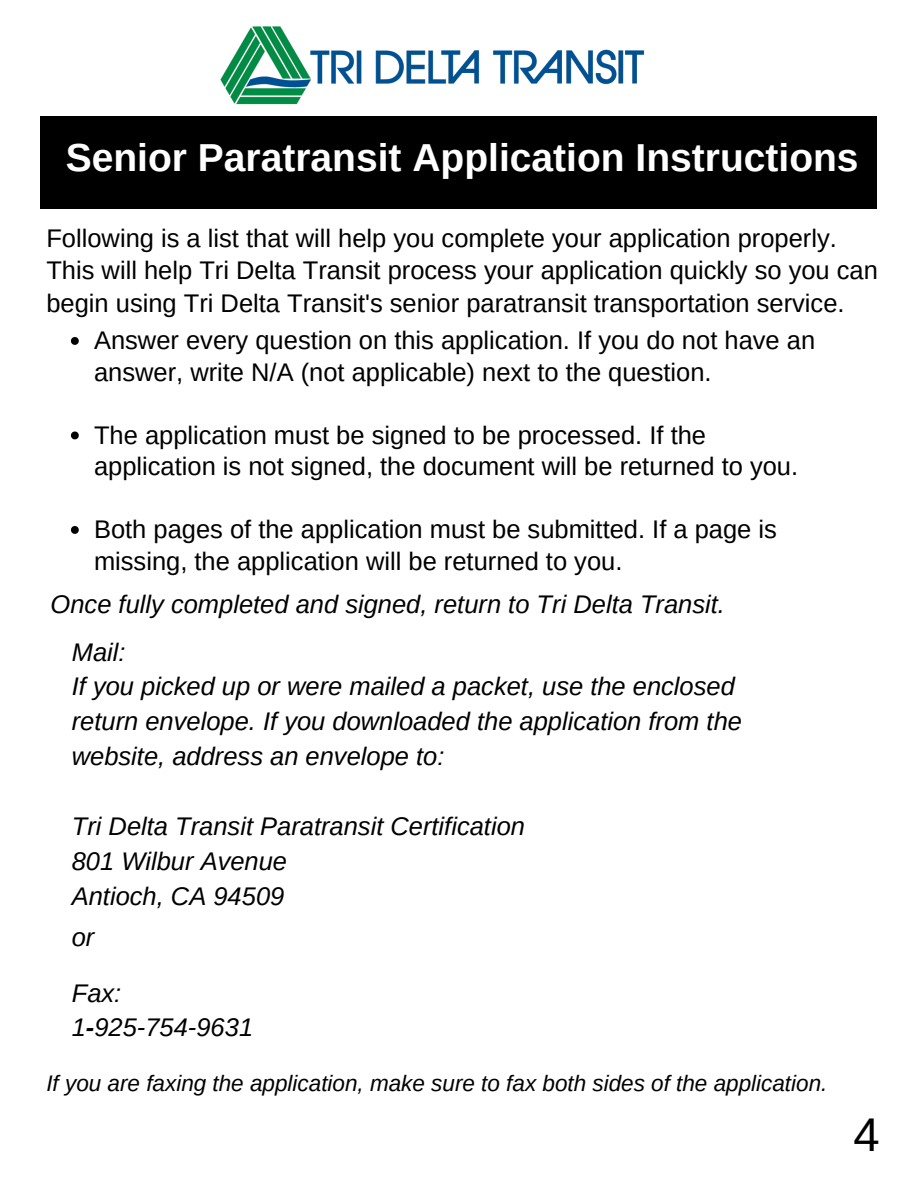
<style>
.page{position:relative;width:918px;height:1188px;background:#fff}
.page>*{position:absolute;margin:0;border:0;box-sizing:border-box;transform-origin:0 0}
.t1{font:47.25px "Arimo";color:#000}
.t2{font:700 39px "Arimo";color:#fff}
.t3{font:25.5px/31.5px "Arimo";color:#000}
.t4{font:italic 25.5px/34.8px "Arimo";color:#000}
.t5{font:italic 22.5px "Arimo";color:#000}
.s1{font-weight:700}
</style>
<div class="page">
<img style="left:220px;top:26px;width:425px;height:79px">
<div style="left:40px;top:117px;width:837px;height:92px;background:#000"></div>
<svg style="left:71px;top:337px;width:8px;height:8px"></svg>
<svg style="left:71px;top:432px;width:8px;height:7px"></svg>
<svg style="left:71px;top:526px;width:8px;height:8px"></svg>
<h2 class="t2" style="left:66px;top:136px;width:794px">Senior Paratransit Application Instructions</h2>
<p class="t3" style="left:46px;top:221px;width:833px;line-height:32.7px">Following is a list that will help you complete your application properly.<br>This will help Tri Delta Transit process your application quickly so you can begin using Tri Delta Transit's senior paratransit transportation service.</p>
<p class="t3" style="left:94px;top:325px;width:723px">Answer every question on this application. If you do not have an answer, write N/A (not applicable) next to the question.</p>
<p class="t3" style="left:94px;top:419px;width:706px">The application must be signed to be processed. If the application is not signed, the document will be returned to you.</p>
<p class="t3" style="left:94px;top:514px;width:684px">Both pages of the application must be submitted. If a page is missing, the application will be returned to you.</p>
<p class="t4" style="left:51px;top:587px;width:676px">Once fully completed and signed, return to Tri Delta Transit.</p>
<p class="t4" style="left:72px;top:634px;width:672px">Mail:<br>If you picked up or were mailed a packet, use the enclosed return envelope. If you downloaded the application from the website, address an envelope to:</p>
<p class="t4" style="left:72px;top:809px;width:455px">Tri Delta Transit Paratransit Certification<br>801 Wilbur Avenue<br>Antioch, CA 94509</p>
<p class="t4" style="left:72px;top:910px;width:51px;line-height:55.2px">or<br>Fax:</p>
<p class="t4" style="left:72px;top:1010px;width:183px">1<span class="s1">-</span>925-754-9631</p>
<p class="t5" style="left:46px;top:1070px;width:783px">If you are faxing the application, make sure to fax both sides of the application.</p>
<h1 class="t1" style="left:853px;top:1108px;width:28px">4</h1>
</div>
